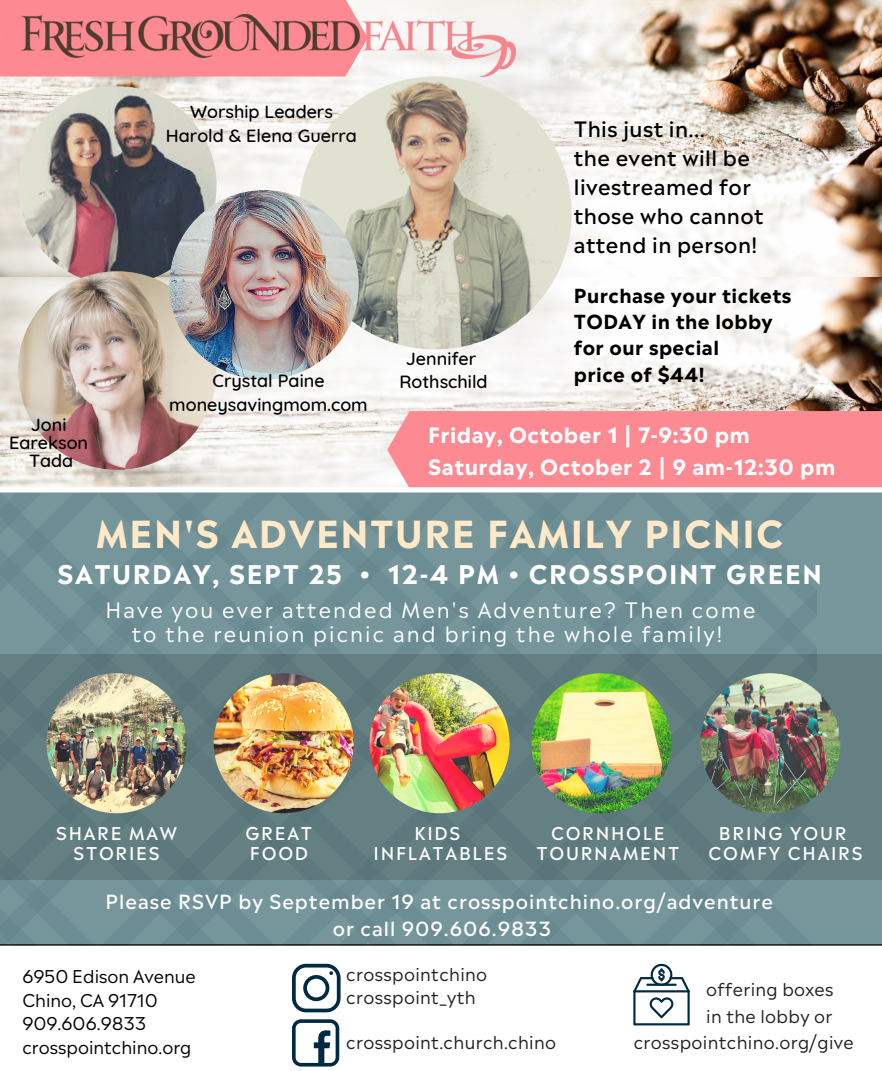
<style>
.page{position:relative;width:882px;height:1071px;background:#fff}
.page>*{position:absolute;margin:0;border:0;box-sizing:border-box;transform-origin:0 0}
.t1{font:700 36.93px "Madera";letter-spacing:.04em;color:#ffe9c8}
.t2{font:700 25.55px "Madera";letter-spacing:.06em;color:#fff}
.t3{font:21.18px/23.6px "Madera";letter-spacing:.1em;color:#fff;text-align:center}
.t4{font:500 21px/28.9px "Madera";letter-spacing:.02em;color:#000}
.t5{font:700 21px "Madera";letter-spacing:.02em;color:#fff}
.t6{font:500 19.43px "Madera";letter-spacing:.05em;color:#fff}
.t7{font:700 19.25px/26.2px "Madera";letter-spacing:.02em;color:#000}
.t8{font:500 18.03px "Quicksand";color:#000}
.t9{font:17.5px/27.7px "Madera";letter-spacing:.02em;color:#231f20}
.t10{font:500 17.5px "Madera";letter-spacing:.1em;color:#fff}
.t11{font:17.5px "Madera";color:#000}
</style>
<div class="page">
<div style="left:0;top:486px;width:882px;height:458px;background:#76969b"></div>
<svg style="left:0;top:492px;width:816px;height:575px"></svg>
<hr style="left:0;top:944px;width:882px;height:2px;background:#000">
<img style="left:0;top:0;width:882px;height:487px">
<div style="left:0;top:0;width:368px;height:76px;background:#fd8a93"></div>
<img style="left:22px;top:15px;width:493px;height:62px">
<div style="left:387px;top:411px;width:495px;height:76px;background:#fd8a93"></div>
<img style="left:18px;top:86px;width:199px;height:199px;border-radius:50%">
<img style="left:299px;top:76px;width:273px;height:273px;border-radius:50%">
<img style="left:18px;top:271px;width:199px;height:199px;border-radius:50%">
<img style="left:169px;top:190px;width:190px;height:190px;border-radius:50%">
<div style="left:0;top:654px;width:882px;height:226px;background:#658082"></div>
<img style="left:214px;top:673px;width:140px;height:140px;border-radius:50%">
<img style="left:370px;top:673px;width:140px;height:140px;border-radius:50%">
<img style="left:531px;top:673px;width:140px;height:140px;border-radius:50%">
<img style="left:700px;top:673px;width:140px;height:140px;border-radius:50%">
<img style="left:47px;top:673px;width:140px;height:140px;border-radius:50%">
<div style="left:0;top:487px;width:882px;height:5px;background:#fff"></div>
<p class="t8" style="left:31px;top:413px;width:37px">Joni</p>
<p class="t8" style="left:9px;top:431px;width:80px">Earekson</p>
<p class="t8" style="left:29px;top:449px;width:46px">Tada</p>
<p class="t8" style="left:190px;top:100px;width:144px">Worship Leaders</p>
<p class="t8" style="left:166px;top:124px;width:193px">Harold &amp; Elena Guerra</p>
<p class="t4" style="left:574px;top:112px;width:133px">This just in...</p>
<p class="t4" style="left:574px;top:141px;width:191px">the event will be livestreamed for those who cannot attend in person!</p>
<p class="t7" style="left:574px;top:280px;width:219px">Purchase your tickets<br>TODAY in the lobby for our special</p>
<p class="t7" style="left:574px;top:359px;width:132px">price of $44!</p>
<p class="t8" style="left:406px;top:347px;width:72px">Jennifer</p>
<p class="t8" style="left:399px;top:370px;width:90px">Rothschild</p>
<p class="t8" style="left:213px;top:369px;width:113px">Crystal Paine</p>
<p class="t8" style="left:169px;top:393px;width:200px">moneysavingmom.com</p>
<p class="t5" style="left:428px;top:416px;width:323px">Friday, October 1 | 7-9:30 pm</p>
<p class="t5" style="left:428px;top:449px;width:409px">Saturday, October 2 | 9 am-12:30 pm</p>
<p class="t1" style="left:96px;top:501px;width:689px">MEN'S ADVENTURE FAMILY PICNIC</p>
<p class="t2" style="left:57px;top:551px;width:766px">SATURDAY, SEPT 25 • 12-4 PM • CROSSPOINT GREEN</p>
<p class="t3" style="left:105px;top:596px;width:651px">Have you ever attended Men's Adventure? Then come to the reunion picnic and bring the whole family!</p>
<p class="t10" style="left:56px;top:818px;width:122px">SHARE MAW</p>
<p class="t10" style="left:73px;top:838px;width:88px">STORIES</p>
<p class="t10" style="left:245px;top:818px;width:68px">GREAT</p>
<p class="t10" style="left:250px;top:838px;width:60px">FOOD</p>
<p class="t10" style="left:415px;top:818px;width:47px">KIDS</p>
<p class="t10" style="left:374px;top:838px;width:135px">INFLATABLES</p>
<p class="t10" style="left:551px;top:818px;width:115px">CORNHOLE</p>
<p class="t10" style="left:536px;top:838px;width:145px">TOURNAMENT</p>
<p class="t10" style="left:719px;top:818px;width:129px">BRING YOUR</p>
<p class="t10" style="left:709px;top:838px;width:155px">COMFY CHAIRS</p>
<p class="t6" style="left:106px;top:885px;width:669px">Please RSVP by September 19 at crosspointchino.org/adventure</p>
<p class="t6" style="left:333px;top:911px;width:220px">or call 909.606.9833</p>
<p class="t9" style="left:346px;top:958px;width:143px">crosspointchino</p>
<p class="t9" style="left:346px;top:982px;width:131px">crosspoint_yth</p>
<p class="t11" style="left:22px;top:961px;width:175px">6950 Edison Avenue</p>
<p class="t11" style="left:22px;top:985px;width:137px">Chino, CA 91710</p>
<p class="t11" style="left:22px;top:1008px;width:125px">909.606.9833</p>
<p class="t11" style="left:22px;top:1032px;width:171px">crosspointchino.org</p>
<p class="t9" style="left:346px;top:1026px;width:211px">crosspoint.church.chino</p>
<p class="t9" style="left:634px;top:1026px;width:222px">crosspointchino.org/give</p>
<p class="t9" style="left:706px;top:973px;width:129px">offering boxes in the lobby or</p>
</div>
